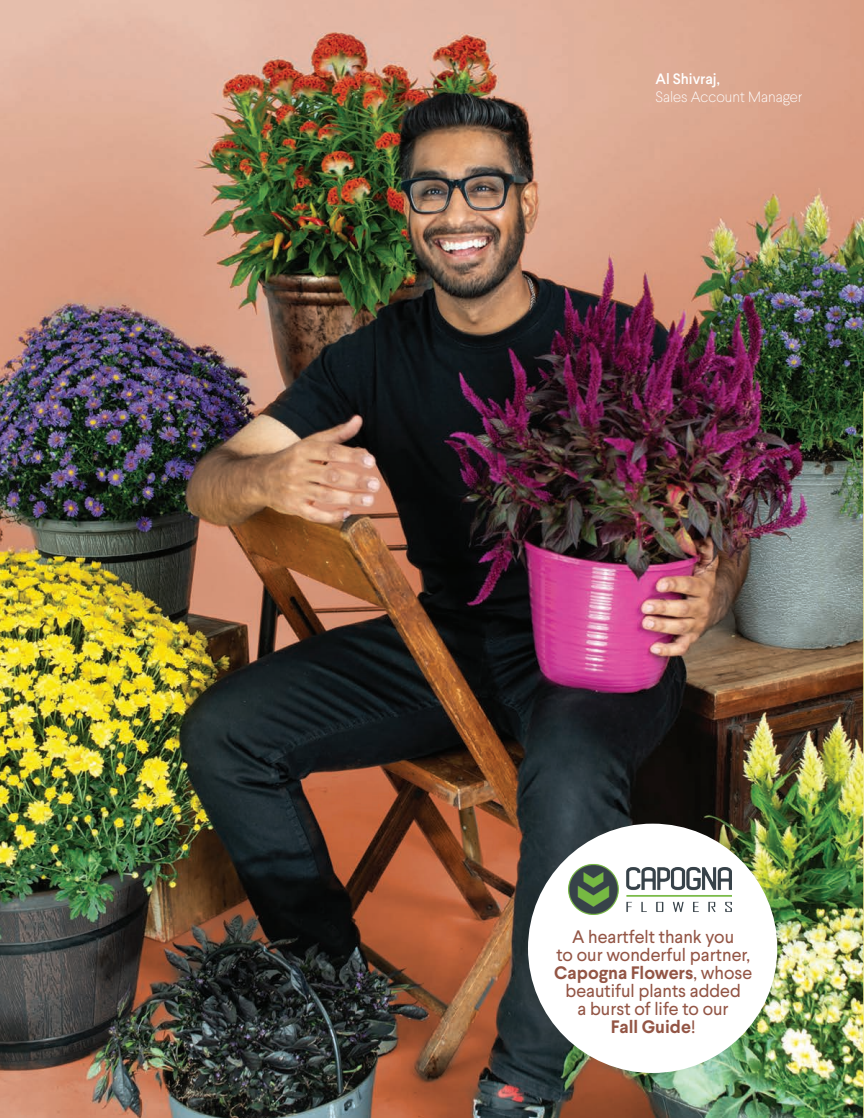
<style>
.page{position:relative;width:864px;height:1118px;background:#fff}
.page>*{position:absolute;margin:0;border:0;box-sizing:border-box;transform-origin:0 0}
.t1{font:18px/18px "Larsseit";color:#935545;text-align:center}
.t2{font:100 15px "Larsseit";color:#fff}
.t3{font:500 15px "Larsseit";color:#fff}
.s1{font-weight:700}
</style>
<div class="page">
<img style="left:0;top:0;width:864px;height:1118px">
<svg style="left:863px;top:392px;width:1px;height:726px"></svg>
<div style="left:528px;top:824px;width:249px;height:249px;background:#fff;border-radius:50%"></div>
<img style="left:569px;top:864px;width:162px;height:51px">
<p class="t3" style="left:656px;top:69px;width:66px">Al Shivraj,</p>
<p class="t2" style="left:656px;top:88px;width:149px">Sales Account Manager</p>
<p class="t1" style="left:554px;top:927px;width:199px">A heartfelt thank you<br>to our wonderful partner,<br><span class="s1">Capogna Flowers</span>, whose beautiful plants added<br>a burst of life to our<br><span class="s1">Fall Guide</span>!</p>
</div>
